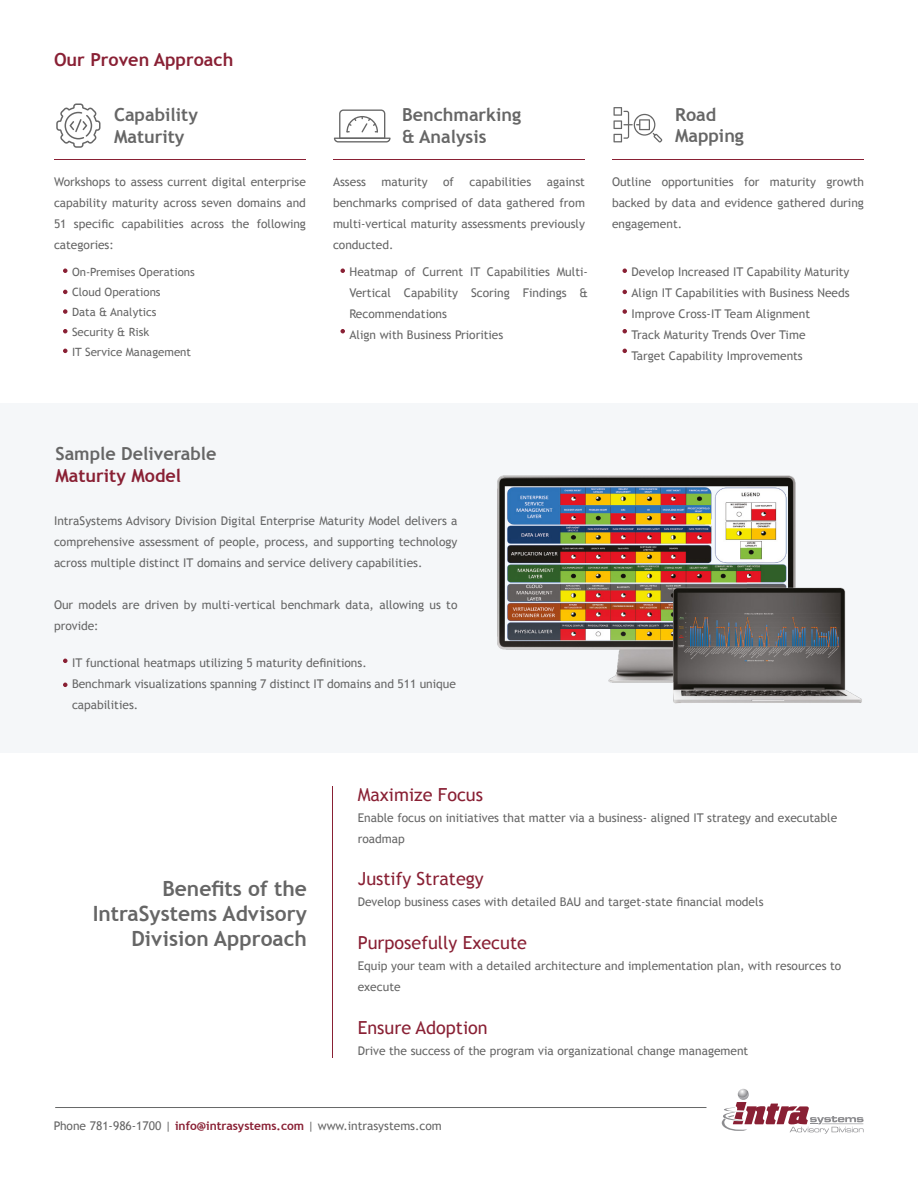
<style>
.page{position:relative;width:918px;height:1188px;background:#fff}
.page>*{position:absolute;margin:0;border:0;box-sizing:border-box;transform-origin:0 0}
.t1{font:700 21px/25.2px "Trebuchet MS";color:#666;text-align:right}
.t2{font:700 18px/21.6px "Trebuchet MS";color:#666}
.t3{font:18px "Trebuchet MS";color:#892034}
.t4{font:700 18px "Trebuchet MS";color:#892034}
.t5{font:12px/21px "Trebuchet MS";color:#666}
.t6{font:11.4px/20px "Trebuchet MS";color:#666}
.s1{font-weight:700;color:#892034}
</style>
<div class="page">
<div style="left:0;top:404px;width:918px;height:349px;background:#f5f7f9"></div>
<svg style="left:56px;top:103px;width:45px;height:45px"></svg>
<svg style="left:334px;top:110px;width:57px;height:32px"></svg>
<hr style="left:54px;top:159px;width:252px;height:1px;background:#892034">
<hr style="left:333px;top:159px;width:252px;height:1px;background:#892034">
<hr style="left:612px;top:159px;width:252px;height:1px;background:#892034">
<svg style="left:613px;top:107px;width:49px;height:35px"></svg>
<img style="left:497px;top:475px;width:365px;height:229px">
<hr style="left:332px;top:786px;width:1px;height:271px;background:#892034">
<svg style="left:63px;top:268px;width:5px;height:5px"></svg>
<svg style="left:63px;top:659px;width:5px;height:4px"></svg>
<svg style="left:63px;top:683px;width:5px;height:4px"></svg>
<svg style="left:622px;top:268px;width:5px;height:5px"></svg>
<svg style="left:340px;top:268px;width:5px;height:5px"></svg>
<svg style="left:63px;top:290px;width:5px;height:4px"></svg>
<svg style="left:622px;top:290px;width:5px;height:4px"></svg>
<svg style="left:63px;top:309px;width:5px;height:5px"></svg>
<svg style="left:622px;top:309px;width:5px;height:5px"></svg>
<svg style="left:63px;top:329px;width:5px;height:4px"></svg>
<svg style="left:622px;top:329px;width:5px;height:4px"></svg>
<svg style="left:340px;top:329px;width:5px;height:4px"></svg>
<svg style="left:63px;top:349px;width:5px;height:4px"></svg>
<svg style="left:622px;top:349px;width:5px;height:4px"></svg>
<hr style="left:55px;top:1107px;width:652px;height:1px;background:#666767">
<svg style="left:722px;top:1089px;width:142px;height:45px"></svg>
<h2 class="t4" style="left:54px;top:48px;width:181px">Our Proven Approach</h2>
<h2 class="t2" style="left:114px;top:104px;width:85px">Capability<br>Maturity</h2>
<h2 class="t2" style="left:402px;top:104px;width:121px">Benchmarking &amp; Analysis</h2>
<h2 class="t2" style="left:675px;top:104px;width:71px">Road<br>Mapping</h2>
<p class="t5" style="left:54px;top:171px;width:254px;text-align:justify">Workshops to assess current digital enterprise capability maturity across seven domains and 51 specific capabilities across the following categories:</p>
<p class="t5" style="left:333px;top:171px;width:35px">Assess</p>
<p class="t5" style="left:381px;top:171px;width:48px">maturity</p>
<p class="t5" style="left:443px;top:171px;width:12px">of</p>
<p class="t5" style="left:469px;top:171px;width:63px">capabilities</p>
<p class="t5" style="left:333px;top:171px;width:254px;text-align:justify;text-indent:214px">against benchmarks comprised of data gathered from multi-vertical maturity assessments previously conducted.</p>
<p class="t5" style="left:612px;top:171px;width:253px;text-align:justify">Outline opportunities for maturity growth backed by data and evidence gathered during engagement.</p>
<p class="t5" style="left:350px;top:262px;width:240px">Heatmap of Current IT Capabilities Multi-Vertical Capability Scoring Findings &amp; Recommendations<br>Align with Business Priorities</p>
<p class="t6" style="left:72px;top:262px;width:124px">On-Premises Operations<br>Cloud Operations<br>Data &amp; Analytics<br>Security &amp; Risk<br>IT Service Management</p>
<p class="t5" style="left:632px;top:262px;width:220px">Develop Increased IT Capability Maturity Align IT Capabilities with Business Needs Improve Cross-IT Team Alignment<br>Track Maturity Trends Over Time<br>Target Capability Improvements</p>
<h2 class="t2" style="left:55px;top:443px;width:163px">Sample Deliverable</h2>
<h2 class="t4" style="left:55px;top:464px;width:127px">Maturity Model</h2>
<p class="t5" style="left:54px;top:510px;width:405px;text-align:justify">IntraSystems Advisory Division Digital Enterprise Maturity Model delivers a comprehensive assessment of people, process, and supporting technology across multiple distinct IT domains and service delivery capabilities.</p>
<p class="t5" style="left:54px;top:594px;width:405px">Our models are driven by multi-vertical benchmark data, allowing us to provide:</p>
<p class="t5" style="left:72px;top:653px;width:385px">IT functional heatmaps utilizing 5 maturity definitions.<br>Benchmark visualizations spanning 7 distinct IT domains and 511 unique capabilities.</p>
<h1 class="t1" style="left:93px;top:876px;width:216px">Benefits of the<br>IntraSystems Advisory<br>Division Approach</h1>
<h2 class="t3" style="left:358px;top:784px;width:127px">Maximize Focus</h2>
<p class="t5" style="left:358px;top:807px;width:481px">Enable focus on initiatives that matter via a business- aligned IT strategy and executable roadmap</p>
<h2 class="t3" style="left:358px;top:868px;width:127px">Justify Strategy</h2>
<p class="t5" style="left:358px;top:892px;width:407px">Develop business cases with detailed BAU and target-state financial models</p>
<h2 class="t3" style="left:358px;top:932px;width:171px">Purposefully Execute</h2>
<p class="t5" style="left:358px;top:955px;width:485px">Equip your team with a detailed architecture and implementation plan, with resources to execute</p>
<h2 class="t3" style="left:358px;top:1017px;width:131px">Ensure Adoption</h2>
<p class="t5" style="left:358px;top:1041px;width:392px">Drive the success of the program via organizational change management</p>
<p class="t5" style="left:54px;top:1116px;width:389px">Phone 781-986-1700 | <span class="s1">info@intrasystems.com</span> | www.intrasystems.com</p>
</div>
